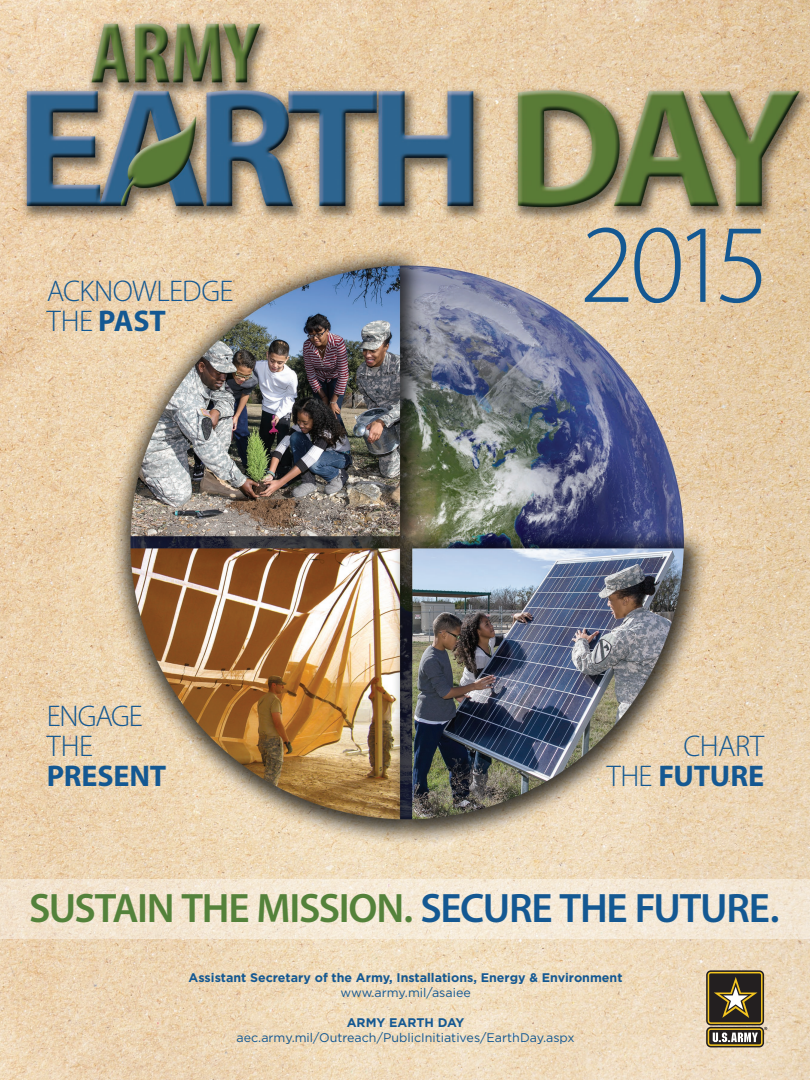
<style>
.page{position:relative;width:810px;height:1080px;background:#fff}
.page>*{position:absolute;margin:0;border:0;box-sizing:border-box;transform-origin:0 0}
.t1{font:300 112.5px "Myriad Pro";color:#145892}
.t2{font:600 41.25px "Myriad Pro";letter-spacing:-.03em;color:#54823b}
.t3{font:300 30px/30px "Myriad Pro";letter-spacing:-.02em;color:#145892}
.t4{font:700 30px "Myriad Pro";letter-spacing:-.005em;color:#145892}
.t5{font:700 12.5px "Gotham";color:#145892}
.t6{font:12.5px "Gotham";color:#145892}
.s1{font-weight:700}
.s2{color:#145892}
</style>
<div class="page">
<img style="left:0;top:0;width:810px;height:1080px">
<svg style="left:0;top:879px;width:810px;height:59px;background:#f3e7d4"></svg>
<svg style="left:706px;top:970px;width:61px;height:77px;background:#695d41"></svg>
<h3 class="t3" style="left:47px;top:276px;width:188px">ACKNOWLEDGE<br>THE <span class="s1">PAST</span></h3>
<h3 class="t3" style="left:47px;top:701px;width:98px">ENGAGE<br>THE</h3>
<h3 class="t4" style="left:47px;top:757px;width:121px">PRESENT</h3>
<h1 class="t1" style="left:580px;top:197px;width:192px">2015</h1>
<h3 class="t3" style="left:607px;top:731px;width:159px;text-align:right">CHART<br>THE <span class="s1">FUTURE</span></h3>
<h2 class="t2" style="left:29px;top:882px;width:752px">SUSTAIN THE MISSION. <span class="s2">SECURE THE FUTURE.</span></h2>
<p class="t5" style="left:189px;top:969px;width:436px">Assistant Secretary of the Army, Installations, Energy &amp; Environment</p>
<p class="t6" style="left:340px;top:984px;width:132px">www.army.mil/asaiee</p>
<p class="t5" style="left:347px;top:1014px;width:119px">ARMY EARTH DAY</p>
<p class="t6" style="left:237px;top:1029px;width:340px">aec.army.mil/Outreach/PublicInitiatives/EarthDay.aspx</p>
</div>
